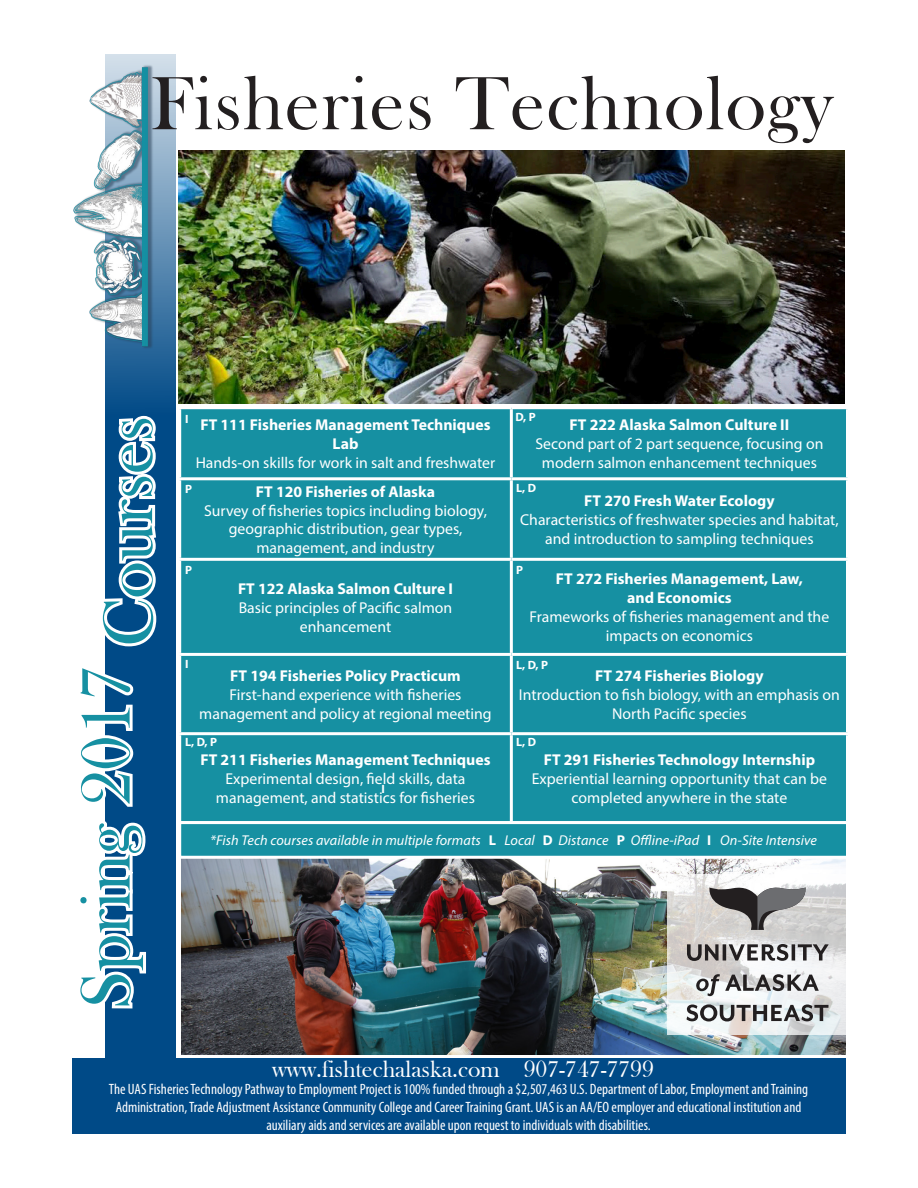
<style>
.page{position:relative;width:918px;height:1188px;background:#fff}
.page>*{position:absolute;margin:0;border:0;box-sizing:border-box;transform-origin:0 0}
.t1{font:78px "Bask Old Face";letter-spacing:.015em;color:#231f20}
.t2{font:72px "Bask Old Face";color:#1690a2}
.t3{font:24px "Bask Old Face";color:#fff}
.t4{font:15.75px/18.9px "Myriad Pro";color:#fff;text-align:center}
.t5{font:700 15.75px "Myriad Pro";color:#fff}
.t6{font:condensed 15px/18px "Myriad Pro";color:#fff;text-align:center}
.t7{font:italic 14.25px "Myriad Pro";letter-spacing:.005em;color:#fff}
.t8{font:700 12px "Myriad Pro";color:#fff}
.s1{font-weight:700;font-style:normal}
</style>
<div class="page">
<div style="left:72px;top:1058px;width:774px;height:76px;background:#004a87"></div>
<div style="left:105px;top:54px;width:70px;height:1004px;background:#004a87"></div>
<div style="left:181px;top:409px;width:665px;height:412px;background:#1690a2"></div>
<div style="left:511px;top:734px;width:337px;height:89px;background:#1690a2"></div>
<hr style="left:510px;top:409px;width:3px;height:68px;background:#fff">
<hr style="left:178px;top:477px;width:333px;height:3px;background:#fff">
<hr style="left:511px;top:477px;width:338px;height:3px;background:#fff">
<hr style="left:510px;top:480px;width:3px;height:78px;background:#fff">
<hr style="left:178px;top:558px;width:333px;height:3px;background:#fff">
<hr style="left:511px;top:558px;width:338px;height:3px;background:#fff">
<hr style="left:510px;top:561px;width:3px;height:92px;background:#fff">
<hr style="left:178px;top:653px;width:333px;height:3px;background:#fff">
<hr style="left:511px;top:653px;width:338px;height:3px;background:#fff">
<hr style="left:510px;top:656px;width:3px;height:76px;background:#fff">
<hr style="left:178px;top:732px;width:333px;height:3px;background:#fff">
<hr style="left:511px;top:732px;width:338px;height:3px;background:#fff">
<hr style="left:510px;top:735px;width:3px;height:86px;background:#fff">
<hr style="left:846px;top:735px;width:3px;height:86px;background:#fff">
<img style="left:73px;top:54px;width:103px;height:315px">
<svg style="left:105px;top:674px;width:41px;height:335px"></svg>
<svg style="left:105px;top:415px;width:52px;height:232px"></svg>
<img style="left:181px;top:859px;width:665px;height:196px">
<img style="left:178px;top:151px;width:666px;height:253px">
<div style="left:180px;top:823px;width:668px;height:34px;background:#1690a2"></div>
<div style="left:178px;top:821px;width:671px;height:38px;border:3px solid #fff"></div>
<svg style="left:668px;top:875px;width:178px;height:160px"></svg>
<svg style="left:706px;top:886px;width:102px;height:44px;background:#939191"></svg>
<svg style="left:687px;top:944px;width:32px;height:17px"></svg>
<hr style="left:723px;top:944px;width:3px;height:17px;background:#231f20">
<svg style="left:729px;top:944px;width:59px;height:17px"></svg>
<hr style="left:792px;top:944px;width:3px;height:17px;background:#231f20">
<svg style="left:798px;top:944px;width:31px;height:17px"></svg>
<svg style="left:696px;top:974px;width:123px;height:22px"></svg>
<svg style="left:686px;top:1004px;width:142px;height:17px"></svg>
<p class="t1" style="left:151px;top:61px;width:684px">Fisheries Technology</p>
<p class="t2" style="left:66px;top:1009px;width:594px;rotate:-90deg">Spring 2017 Courses</p>
<p class="t8" style="left:185px;top:411px;width:5px">I</p>
<p class="t5" style="left:200px;top:415px;width:292px">FT 111 Fisheries Management Techniques</p>
<p class="t5" style="left:333px;top:434px;width:27px">Lab</p>
<p class="t4" style="left:196px;top:453px;width:301px">Hands-on skills for work in salt and freshwater</p>
<p class="t8" style="left:515px;top:409px;width:22px">D, P</p>
<p class="t5" style="left:570px;top:415px;width:221px">FT 222 Alaska Salmon Culture II</p>
<p class="t4" style="left:535px;top:434px;width:290px">Second part of 2 part sequence, focusing on modern salmon enhancement techniques</p>
<p class="t8" style="left:185px;top:481px;width:8px">P</p>
<p class="t5" style="left:256px;top:481px;width:181px">FT 120 Fisheries of Alaska</p>
<p class="t4" style="left:204px;top:501px;width:285px">Survey of fisheries topics including biology, geographic distribution, gear types, management, and industry</p>
<p class="t8" style="left:516px;top:480px;width:22px">L, D</p>
<p class="t5" style="left:584px;top:490px;width:192px">FT 270 Fresh Water Ecology</p>
<p class="t4" style="left:520px;top:510px;width:320px">Characteristics of freshwater species and habitat, and introduction to sampling techniques</p>
<p class="t8" style="left:185px;top:562px;width:8px">P</p>
<p class="t5" style="left:238px;top:578px;width:217px">FT 122 Alaska Salmon Culture I</p>
<p class="t4" style="left:239px;top:598px;width:215px">Basic principles of Pacific salmon</p>
<p class="t4" style="left:300px;top:617px;width:93px">enhancement</p>
<p class="t8" style="left:516px;top:562px;width:8px">P</p>
<p class="t5" style="left:556px;top:569px;width:249px">FT 272 Fisheries Management, Law,</p>
<p class="t5" style="left:627px;top:588px;width:106px">and Economics</p>
<p class="t4" style="left:530px;top:607px;width:301px">Frameworks of fisheries management and the impacts on economics</p>
<p class="t8" style="left:185px;top:656px;width:5px">I</p>
<p class="t5" style="left:230px;top:665px;width:232px">FT 194 Fisheries Policy Practicum</p>
<p class="t4" style="left:230px;top:685px;width:234px">First-hand experience with fisheries</p>
<p class="t4" style="left:199px;top:704px;width:294px">management and policy at regional meeting</p>
<p class="t8" style="left:516px;top:657px;width:34px">L, D, P</p>
<p class="t5" style="left:595px;top:665px;width:170px">FT 274 Fisheries Biology</p>
<p class="t4" style="left:519px;top:685px;width:322px">Introduction to fish biology, with an emphasis on<br>North Pacific species</p>
<p class="t8" style="left:185px;top:734px;width:34px">L, D, P</p>
<p class="t8" style="left:516px;top:734px;width:22px">L, D</p>
<p class="t8" style="left:382px;top:781px;width:5px">I</p>
<p class="t5" style="left:200px;top:750px;width:292px">FT 211 Fisheries Management Techniques</p>
<p class="t4" style="left:225px;top:769px;width:242px">Experimental design, field skills, data</p>
<p class="t4" style="left:216px;top:788px;width:261px">management, and statistics for fisheries</p>
<p class="t5" style="left:544px;top:750px;width:273px">FT 291 Fisheries Technology Internship</p>
<p class="t4" style="left:532px;top:769px;width:297px">Experiential learning opportunity that can be completed anywhere in the state</p>
<p class="t7" style="left:210px;top:832px;width:609px">*Fish Tech courses available in multiple formats <span class="s1">L</span> Local <span class="s1">D</span> Distance <span class="s1">P</span> Offline-iPad <span class="s1">I</span> On-Site Intensive</p>
<p class="t3" style="left:272px;top:1056px;width:383px">www.fishtechalaska.com 907-747-7799</p>
<p class="t6" style="left:109px;top:1080px;width:701px">The UAS Fisheries Technology Pathway to Employment Project is 100% funded through a $2,507,463 U.S. Department of Labor, Employment and Training<br>Administration, Trade Adjustment Assistance Community College and Career Training Grant. UAS is an AA/EO employer and educational institution and auxiliary aids and services are available upon request to individuals with disabilities.</p>
</div>
